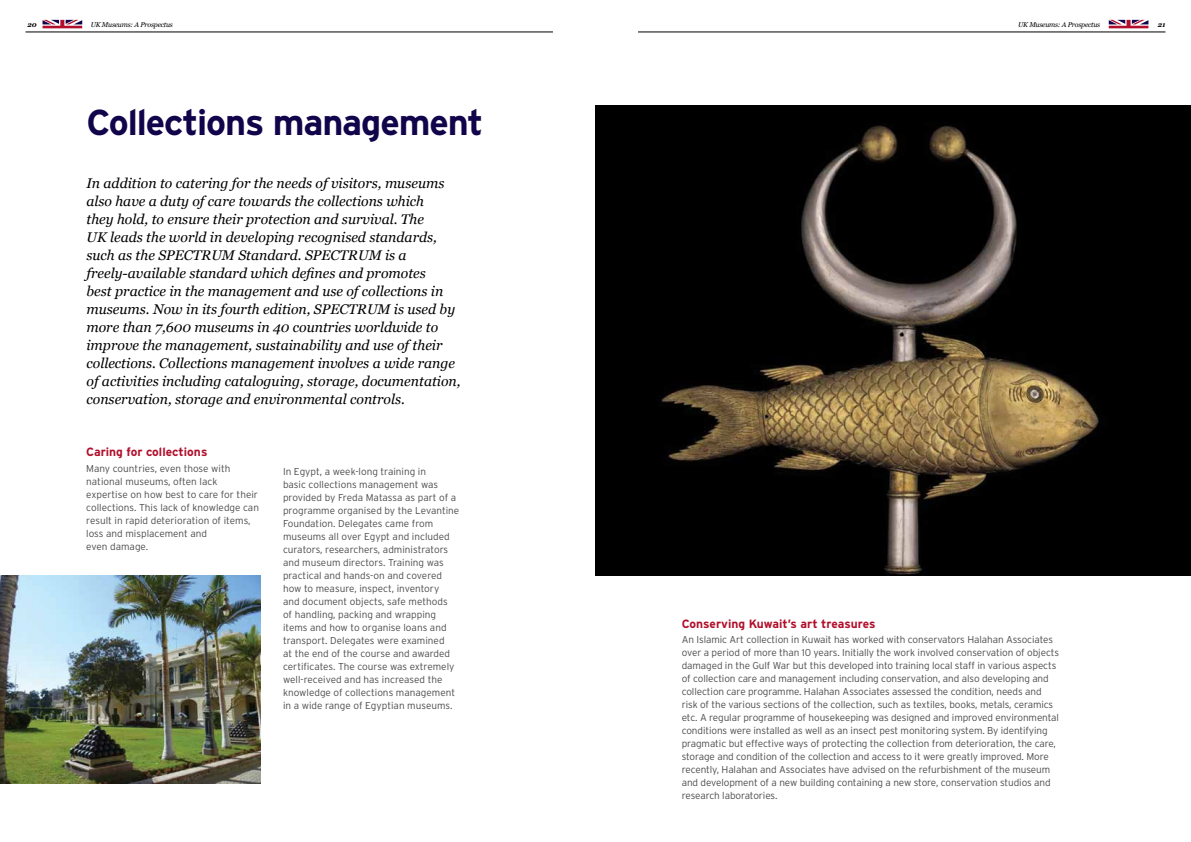
<style>
.page{position:relative;width:1191px;height:842px;background:#fff}
.page>*{position:absolute;margin:0;border:0;box-sizing:border-box;transform-origin:0 0}
.t1{font:700 36px "Interstate";letter-spacing:-.03em;color:#12044b}
.t2{font:italic 14px/18px "Georgia";color:#000}
.t3{font:700 12px "Interstate";color:#b10f2b}
.t4{font:300 10px/13px "Interstate";letter-spacing:-.01em;color:#4d4d4f}
.t5{font:italic 7px "Georgia";letter-spacing:-.03em;color:#000}
.t6{font:italic 700 7px "Georgia";color:#000}
</style>
<div class="page">
<hr style="left:638px;top:32px;width:527px;height:1px;background:#000">
<svg style="left:1108px;top:20px;width:40px;height:8px"></svg>
<hr style="left:26px;top:32px;width:527px;height:1px;background:#000">
<svg style="left:43px;top:20px;width:39px;height:8px"></svg>
<img style="left:0;top:575px;width:261px;height:208px">
<img style="left:595px;top:106px;width:596px;height:469px">
<p class="t6" style="left:28px;top:19px;width:11px">20</p>
<p class="t5" style="left:91px;top:19px;width:84px">UK Museums: A Prospectus</p>
<p class="t5" style="left:1018px;top:19px;width:84px">UK Museums: A Prospectus</p>
<p class="t6" style="left:1157px;top:19px;width:9px">21</p>
<h1 class="t1" style="left:86px;top:102px;width:398px">Collections management</h1>
<p class="t2" style="left:86px;top:174px;width:375px">In addition to catering for the needs of visitors, museums also have a duty of care towards the collections which<br>they hold, to ensure their protection and survival. The<br>UK leads the world in developing recognised standards, such as the SPECTRUM Standard. SPECTRUM is a freely-available standard which defines and promotes<br>best practice in the management and use of collections in museums. Now in its fourth edition, SPECTRUM is used by more than 7,600 museums in 40 countries worldwide to improve the management, sustainability and use of their collections. Collections management involves a wide range of activities including cataloguing, storage, documentation, conservation, storage and environmental controls.</p>
<p class="t3" style="left:86px;top:445px;width:123px">Caring for collections</p>
<p class="t4" style="left:86px;top:462px;width:174px">Many countries, even those with national museums, often lack expertise on how best to care for their collections. This lack of knowledge can result in rapid deterioration of items, loss and misplacement and<br>even damage.</p>
<p class="t4" style="left:283px;top:465px;width:178px">In Egypt, a week-long training in<br>basic collections management was provided by Freda Matassa as part of a programme organised by the Levantine Foundation. Delegates came from museums all over Egypt and included curators, researchers, administrators and museum directors. Training was practical and hands-on and covered how to measure, inspect, inventory<br>and document objects, safe methods<br>of handling, packing and wrapping items and how to organise loans and transport. Delegates were examined<br>at the end of the course and awarded certificates. The course was extremely well-received and has increased the knowledge of collections management in a wide range of Egyptian museums.</p>
<p class="t3" style="left:681px;top:617px;width:195px">Conserving Kuwait’s art treasures</p>
<p class="t4" style="left:681px;top:633px;width:379px">An Islamic Art collection in Kuwait has worked with conservators Halahan Associates over a period of more than 10 years. Initially the work involved conservation of objects damaged in the Gulf War but this developed into training local staff in various aspects of collection care and management including conservation, and also developing and collection care programme. Halahan Associates assessed the condition, needs and risk of the various sections of the collection, such as textiles, books, metals, ceramics etc. A regular programme of housekeeping was designed and improved environmental conditions were installed as well as an insect pest monitoring system. By identifying pragmatic but effective ways of protecting the collection from deterioration, the care, storage and condition of the collection and access to it were greatly improved. More recently, Halahan and Associates have advised on the refurbishment of the museum and development of a new building containing a new store, conservation studios and research laboratories.</p>
</div>
